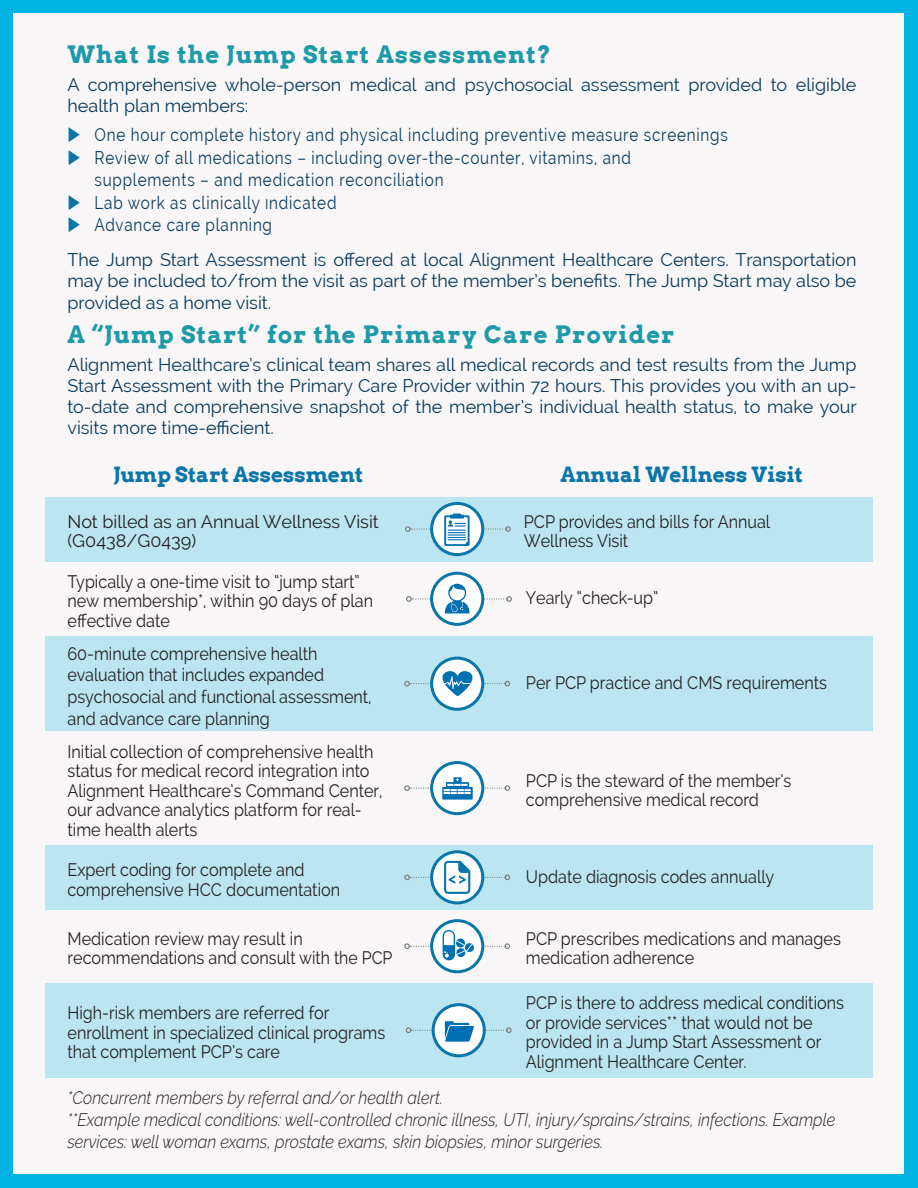
<style>
.page{position:relative;width:918px;height:1188px;background:#00b3e3}
.page>*{position:absolute;margin:0;border:0;box-sizing:border-box;transform-origin:0 0}
.t1{font:700 24px "Arvo";letter-spacing:.05em;color:#1e99a8}
.t2{font:700 21px "Arvo";color:#0975a8}
.t3{font:18px/19.5px "Raleway";color:#231f20;scale:.9 1}
.Body_Copy{font:18px/21px "Raleway";letter-spacing:.04em;color:#083a5c;text-align:justify}
.Body_Copy-2{font:18px/22.5px "Raleway";letter-spacing:.04em;color:#083a5c;scale:.85 1}
.t4{font:italic 300 18px/21.6px "Raleway";color:#231f20;scale:.9 1}
.Body_Copy-3{font:18px/21px "Raleway";color:#083a5c}
.t5{font:18px/19.5px "Raleway";color:#231f20}
.s1{color:#0975a8}
</style>
<div class="page">
<div style="left:14px;top:14px;width:890px;height:1160px;background:#f8f6f6"></div>
<div style="left:45px;top:497px;width:828px;height:64px;background:#bae5f1"></div>
<svg style="left:432px;top:503px;width:51px;height:52px"></svg>
<div style="left:430px;top:502px;width:54px;height:54px;border:3px solid #0975a8;border-radius:50%"></div>
<svg style="left:405px;top:514px;width:106px;height:32px"></svg>
<svg style="left:432px;top:573px;width:51px;height:51px"></svg>
<div style="left:430px;top:572px;width:54px;height:54px;border:3px solid #0975a8;border-radius:50%"></div>
<svg style="left:406px;top:584px;width:106px;height:29px"></svg>
<div style="left:45px;top:636px;width:828px;height:95px;background:#bae5f1"></div>
<svg style="left:432px;top:658px;width:51px;height:51px"></svg>
<div style="left:430px;top:657px;width:54px;height:54px;border:3px solid #0975a8;border-radius:50%"></div>
<svg style="left:404px;top:671px;width:106px;height:25px"></svg>
<svg style="left:432px;top:763px;width:51px;height:51px"></svg>
<div style="left:430px;top:761px;width:54px;height:54px;border:3px solid #0975a8;border-radius:50%"></div>
<svg style="left:404px;top:777px;width:106px;height:23px"></svg>
<svg style="left:432px;top:921px;width:51px;height:51px"></svg>
<div style="left:430px;top:919px;width:54px;height:54px;border:3px solid #0975a8;border-radius:50%"></div>
<svg style="left:404px;top:930px;width:106px;height:30px"></svg>
<div style="left:45px;top:983px;width:828px;height:95px;background:#bae5f1"></div>
<svg style="left:433px;top:1005px;width:51px;height:51px"></svg>
<div style="left:432px;top:1003px;width:54px;height:54px;border:3px solid #0975a8;border-radius:50%"></div>
<svg style="left:406px;top:1021px;width:106px;height:21px"></svg>
<div style="left:45px;top:845px;width:828px;height:65px;background:#bae5f1"></div>
<svg style="left:432px;top:852px;width:51px;height:51px"></svg>
<div style="left:430px;top:850px;width:54px;height:54px;border:3px solid #0975a8;border-radius:50%"></div>
<svg style="left:404px;top:861px;width:106px;height:33px"></svg>
<p class="t1" style="left:68px;top:39px;width:485px">What Is the Jump Start Assessment?</p>
<p class="Body_Copy-3" style="left:68px;top:74px;width:790px">A comprehensive whole-person medical and psychosocial assessment provided to eligible health plan members:</p>
<p class="Body_Copy-2" style="left:68px;top:124px;width:778px"><span class="s1">◆</span> One hour complete history and physical including preventive measure screenings</p>
<p class="Body_Copy-2" style="left:94px;top:146px;width:633px;text-indent:-27px"><span class="s1">◆</span> Review of all medications – including over-the-counter, vitamins, and supplements – and medication reconciliation</p>
<p class="Body_Copy-2" style="left:68px;top:191px;width:318px"><span class="s1">◆</span> Lab work as clinically indicated</p>
<p class="Body_Copy-2" style="left:68px;top:214px;width:242px"><span class="s1">◆</span> Advance care planning</p>
<p class="Body_Copy" style="left:68px;top:248px;width:790px;line-height:21.8px">The Jump Start Assessment is offered at local Alignment Healthcare Centers. Transportation may be included to/from the visit as part of the member’s benefits. The Jump Start may also be provided as a home visit.</p>
<p class="t1" style="left:68px;top:319px;width:609px">A “Jump Start” for the Primary Care Provider</p>
<p class="Body_Copy" style="left:68px;top:354px;width:791px">Alignment Healthcare’s clinical team shares all medical records and test results from the Jump Start Assessment with the Primary Care Provider within 72 hours. This provides you with an up&shy;to-date and comprehensive snapshot of the member’s individual health status, to make your visits more time-efficient.</p>
<p class="t2" style="left:113px;top:461px;width:251px">Jump Start Assessment</p>
<p class="t2" style="left:560px;top:461px;width:244px">Annual Wellness Visit</p>
<p class="t5" style="left:68px;top:512px;width:313px">Not billed as an Annual Wellness Visit (G0438/G0439)</p>
<p class="t3" style="left:524px;top:512px;width:275px">PCP provides and bills for Annual<br>Wellness Visit</p>
<p class="t3" style="left:68px;top:572px;width:341px">Typically a one-time visit to “jump start” new membership*, within 90 days of plan effective date</p>
<p class="t3" style="left:526px;top:588px;width:149px">Yearly “check-up”</p>
<p class="t3" style="left:68px;top:643px;width:339px;line-height:21.6px">60-minute comprehensive health evaluation that includes expanded psychosocial and functional assessment, and advance care planning</p>
<p class="t3" style="left:68px;top:741px;width:352px">Initial collection of comprehensive health status for medical record integration into Alignment Healthcare’s Command Center, our advance analytics platform for real&shy;time health alerts</p>
<p class="t3" style="left:526px;top:673px;width:336px">Per PCP practice and CMS requirements</p>
<p class="t3" style="left:526px;top:771px;width:297px">PCP is the steward of the member’s comprehensive medical record</p>
<p class="t3" style="left:68px;top:860px;width:304px">Expert coding for complete and comprehensive HCC documentation</p>
<p class="t3" style="left:526px;top:867px;width:277px">Update diagnosis codes annually</p>
<p class="t3" style="left:68px;top:929px;width:363px">Medication review may result in recommendations and consult with the PCP</p>
<p class="t3" style="left:526px;top:929px;width:351px">PCP prescribes medications and manages medication adherence</p>
<p class="t3" style="left:68px;top:1003px;width:355px">High-risk members are referred for enrollment in specialized clinical programs that complement PCP’s care</p>
<p class="t3" style="left:526px;top:993px;width:355px">PCP is there to address medical conditions or provide services** that would not be provided in a Jump Start Assessment or Alignment Healthcare Center.</p>
<p class="t4" style="left:68px;top:1087px;width:419px">*Concurrent members by referral and/or health alert.</p>
<p class="t4" style="left:68px;top:1109px;width:855px">**Example medical conditions: well-controlled chronic illness, UTI, injury/sprains/strains, infections. Example services: well woman exams, prostate exams, skin biopsies, minor surgeries.</p>
</div>
